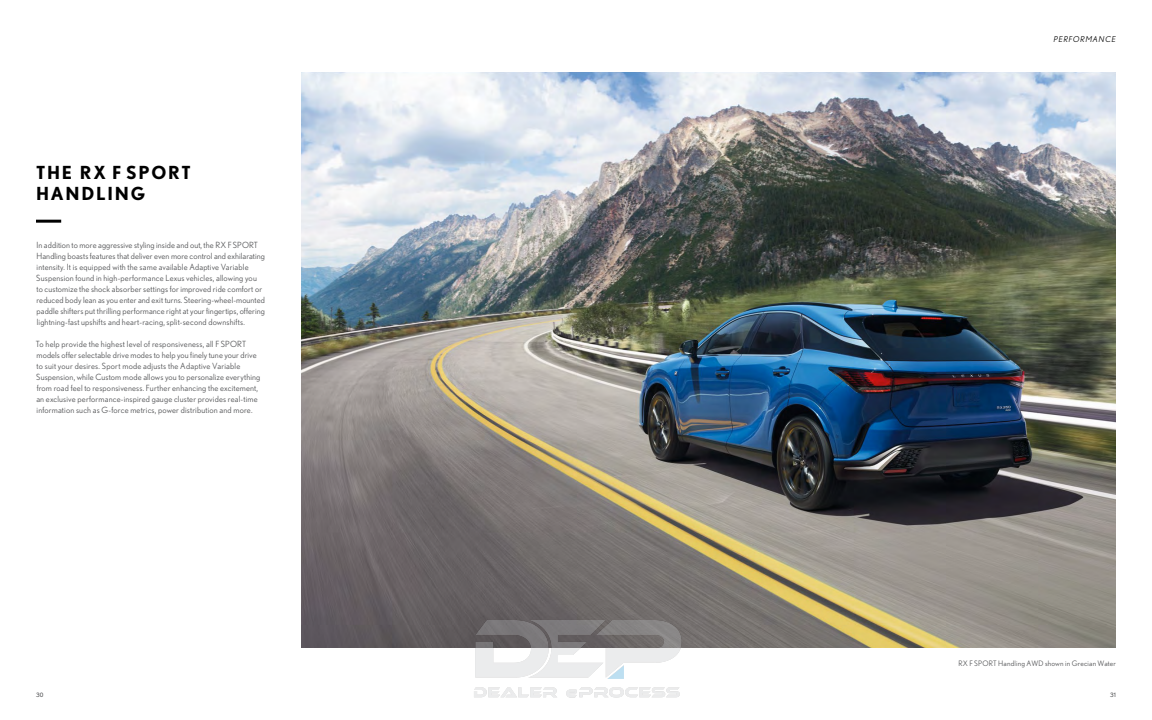
<style>
.page{position:relative;width:1152px;height:720px;background:#fff}
.page>*{position:absolute;margin:0;border:0;box-sizing:border-box;transform-origin:0 0}
.Medium_Headline{font:700 18px "Nobel";letter-spacing:.1em;color:#000}
.Medium_Subhead__Ital{font:700 18px "Nobel";letter-spacing:.1em;color:#000}
.Body_Copy_80K{font:8.5px/11px "Nobel";letter-spacing:.015em;color:#58595b}
.Section_Head{font:italic 8px "Nobel";letter-spacing:.1em;color:#000}
.Cutline{font:7.5px "Nobel";letter-spacing:.025em;color:#58595b}
.t1{font:6px "Nobel";color:#58595b}
</style>
<div class="page">
<img style="left:302px;top:72px;width:814px;height:576px">
<hr style="left:36px;top:220px;width:25px;height:3px;background:#000">
<img style="left:461px;top:599px;width:230px;height:99px">
<p class="Medium_Headline" style="left:36px;top:162px;width:156px">THE RX F SPORT</p>
<p class="Medium_Subhead__Ital" style="left:36px;top:183px;width:111px">HANDLING</p>
<p class="Body_Copy_80K" style="left:36px;top:240px;width:230px">In addition to more aggressive styling inside and out, the RX F SPORT Handling boasts features that deliver even more control and exhilarating intensity. It is equipped with the same available Adaptive Variable Suspension found in high-performance Lexus vehicles, allowing you to customize the shock absorber settings for improved ride comfort or reduced body lean as you enter and exit turns. Steering-wheel-mounted paddle shifters put thrilling performance right at your fingertips, offering lightning-fast upshifts and heart-racing, split-second downshifts.</p>
<p class="Body_Copy_80K" style="left:36px;top:339px;width:226px">To help provide the highest level of responsiveness, all F SPORT models offer selectable drive modes to help you finely tune your drive to suit your desires. Sport mode adjusts the Adaptive Variable Suspension, while Custom mode allows you to personalize everything from road feel to responsiveness. Further enhancing the excitement, an exclusive performance-inspired gauge cluster provides real-time information such as G-force metrics, power distribution and more.</p>
<p class="Section_Head" style="left:1054px;top:34px;width:64px">PERFORMANCE</p>
<p class="Cutline" style="left:958px;top:659px;width:159px">RX F SPORT Handling AWD shown in Grecian Water</p>
<p class="t1" style="left:36px;top:692px;width:9px">30</p>
<p class="t1" style="left:1110px;top:692px;width:7px">31</p>
</div>
